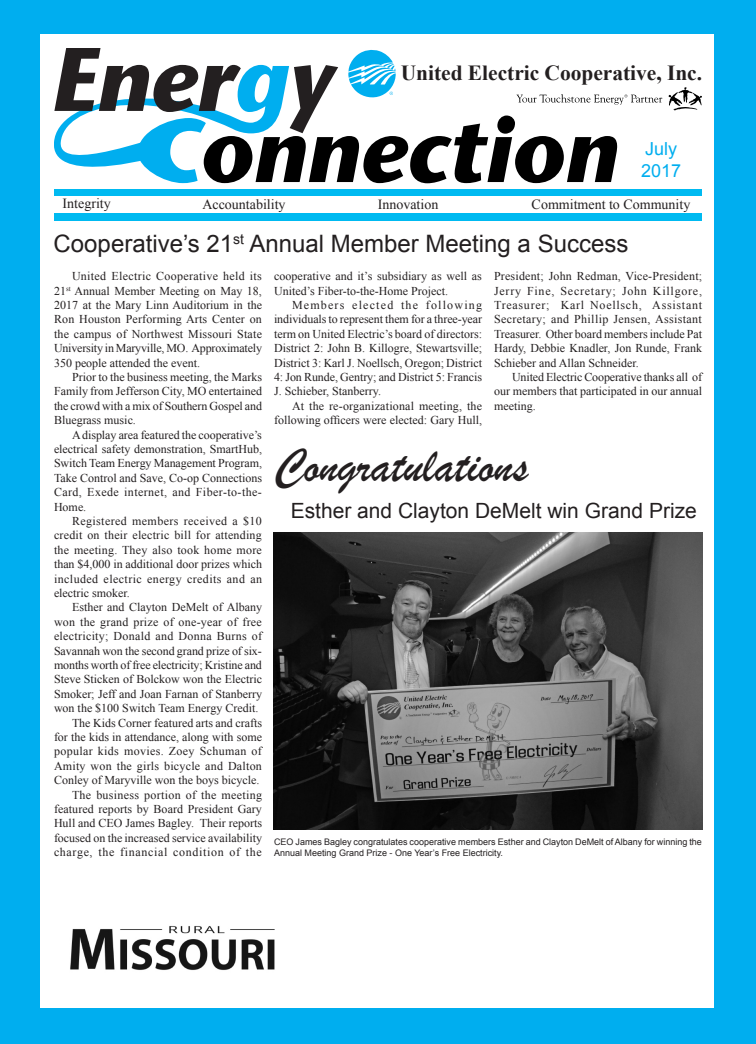
<style>
.page{position:relative;width:756px;height:1044px;background:#00aeef}
.page>*{position:absolute;margin:0;border:0;box-sizing:border-box;transform-origin:0 0}
.t1{font:50px "Brush Script";color:#231f20}
.t2{font:24px "Arial";color:#231f20}
.t3{font:700 21.5px "Times New Roman";color:#231f20}
.t4{font:21px "Arial";color:#231f20}
.t5{font:18px "Arial";color:#00aeef}
.t6{font:14px "Times New Roman";color:#231f20}
.t7{font:12px/14.4px "Times New Roman";color:#231f20;text-align:justify}
.t8{font:9px/10.8px "Arial";color:#231f20}
</style>
<div class="page">
<div style="left:41px;top:35px;width:673px;height:973px;background:#fff"></div>
<div style="left:54px;top:189px;width:648px;height:7px;background:#00baf1"></div>
<div style="left:54px;top:213px;width:648px;height:7px;background:#00baf1"></div>
<svg style="left:669px;top:87px;width:33px;height:23px"></svg>
<svg style="left:54px;top:48px;width:608px;height:135px"></svg>
<img style="left:70px;top:926px;width:205px;height:44px">
<img style="left:274px;top:532px;width:428px;height:297px">
<p class="t3" style="left:401px;top:58px;width:303px">United Electric Cooperative, Inc.</p>
<p class="t5" style="left:645px;top:136px;width:34px">July</p>
<p class="t5" style="left:641px;top:158px;width:42px">2017</p>
<p class="t6" style="left:63px;top:194px;width:50px">Integrity</p>
<p class="t6" style="left:202px;top:195px;width:85px">Accountability</p>
<p class="t6" style="left:378px;top:195px;width:62px">Innovation</p>
<p class="t6" style="left:532px;top:195px;width:160px">Commitment to Community</p>
<p class="t2" style="left:54px;top:227px;width:576px">Cooperative’s 21<sup>st</sup> Annual Member Meeting a Success</p>
<p class="t7" style="left:54px;top:269px;width:210px;text-indent:18px">United Electric Cooperative held its 21<sup>st</sup> Annual Member Meeting on May 18, 2017 at the Mary Linn Auditorium in the Ron Houston Performing Arts Center on the campus of Northwest Missouri State University in Maryville, MO. Approximately 350 people attended the event.</p>
<p class="t7" style="left:54px;top:370px;width:210px;text-indent:18px">Prior to the business meeting, the Marks Family from Jefferson City, MO entertained the crowd with a mix of Southern Gospel and Bluegrass music.</p>
<p class="t7" style="left:54px;top:427px;width:210px;text-indent:18px">A display area featured the cooperative’s electrical safety demonstration, SmartHub, Switch Team Energy Management Program, Take Control and Save, Co-op Connections Card, Exede internet, and Fiber-to-the-Home.</p>
<p class="t7" style="left:54px;top:514px;width:210px;text-indent:18px">Registered members received a $10 credit on their electric bill for attending the meeting. They also took home more than $4,000 in additional door prizes which included electric energy credits and an electric smoker.</p>
<p class="t7" style="left:54px;top:600px;width:210px;text-indent:18px">Esther and Clayton DeMelt of Albany won the grand prize of one-year of free electricity; Donald and Donna Burns of Savannah won the second grand prize of six&shy;months worth of free electricity; Kristine and Steve Sticken of Bolckow won the Electric Smoker; Jeff and Joan Farnan of Stanberry won the $100 Switch Team Energy Credit.</p>
<p class="t7" style="left:54px;top:715px;width:210px;text-indent:18px">The Kids Corner featured arts and crafts for the kids in attendance, along with some popular kids movies. Zoey Schuman of Amity won the girls bicycle and Dalton Conley of Maryville won the boys bicycle.</p>
<p class="t7" style="left:54px;top:787px;width:210px;text-indent:18px">The business portion of the meeting featured reports by Board President Gary Hull and CEO James Bagley. Their reports focused on the increased service availability charge, the financial condition of the</p>
<p class="t7" style="left:274px;top:269px;width:209px">cooperative and it’s subsidiary as well as<br>United’s Fiber-to-the-Home Project.</p>
<p class="t7" style="left:274px;top:298px;width:210px;text-indent:18px">Members elected the following individuals to represent them for a three-year term on United Electric’s board of directors:<br>District 2: John B. Killogre, Stewartsville; District 3: Karl J. Noellsch, Oregon; District 4: Jon Runde, Gentry; and District 5: Francis J. Schieber, Stanberry.</p>
<p class="t7" style="left:274px;top:398px;width:210px;text-align:right">At the re-organizational meeting, the following officers were elected: Gary Hull,</p>
<p class="t7" style="left:494px;top:269px;width:210px">President; John Redman, Vice-President; Jerry Fine, Secretary; John Killgore, Treasurer; Karl Noellsch, Assistant Secretary; and Phillip Jensen, Assistant Treasurer. Other board members include Pat Hardy, Debbie Knadler, Jon Runde, Frank Schieber and Allan Schneider.</p>
<p class="t7" style="left:494px;top:370px;width:210px;text-indent:18px">United Electric Cooperative thanks all of our members that participated in our annual meeting.</p>
<p class="t1" style="left:274px;top:433px;width:256px">Congratulations</p>
<p class="t4" style="left:291px;top:497px;width:408px">Esther and Clayton DeMelt win Grand Prize</p>
<p class="t8" style="left:274px;top:836px;width:429px">CEO James Bagley congratulates cooperative members Esther and Clayton DeMelt of Albany for winning the<br>Annual Meeting Grand Prize - One Year’s Free Electricity.</p>
</div>
